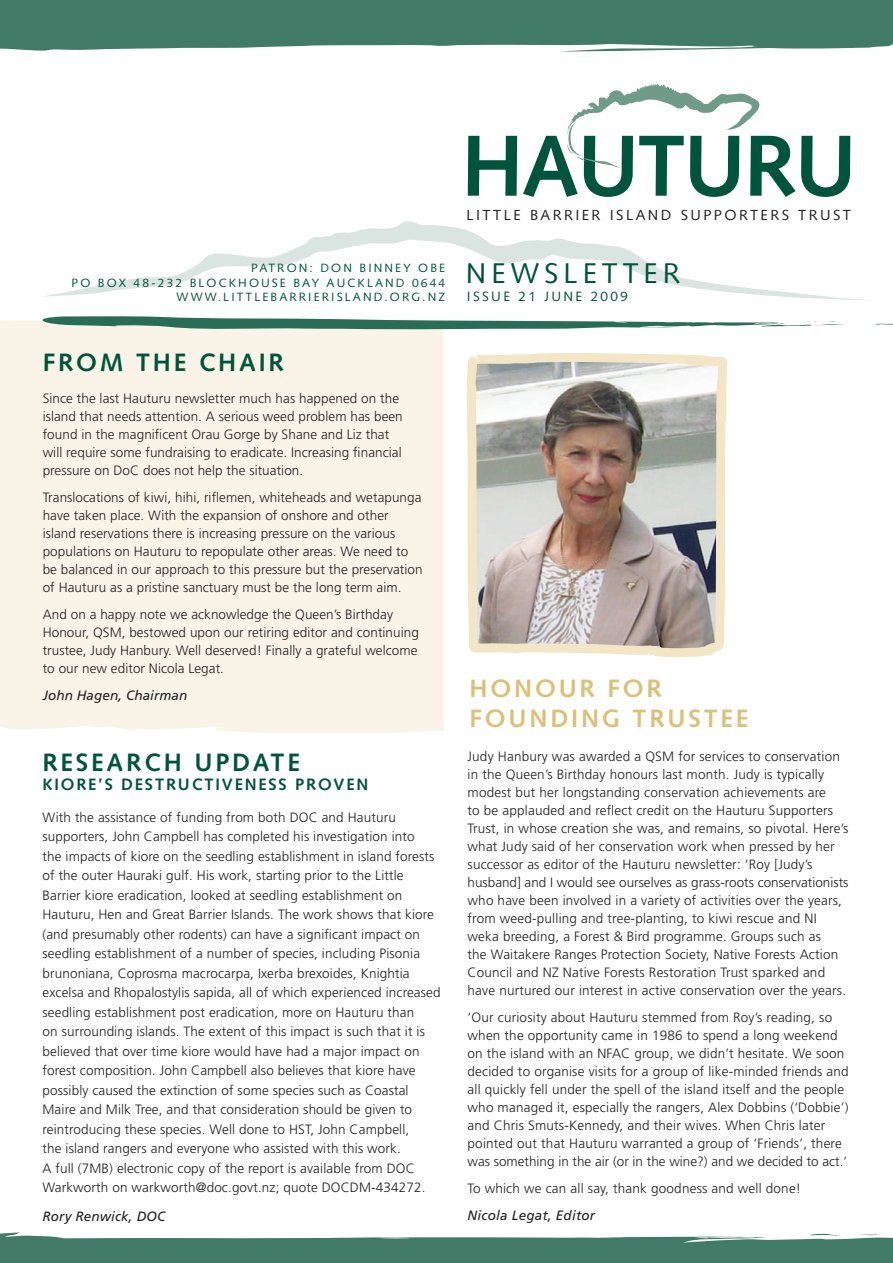
<style>
.page{position:relative;width:893px;height:1263px;background:#fff}
.page>*{position:absolute;margin:0;border:0;box-sizing:border-box;transform-origin:0 0}
.t1{font:28.5px "Syntax";letter-spacing:.175em;color:#00543c}
.t2{font:700 25.2px "Syntax";letter-spacing:.11em;color:#00543c}
.t3{font:700 25.2px/30.2px "Syntax";letter-spacing:.11em;color:#dbc079}
.t4{font:700 16.5px "Syntax";letter-spacing:.11em;color:#00543c}
.t5{font:14.55px "Syntax";letter-spacing:.165em;color:#231f20}
.t6{font:300 13.5px/18px "Frutiger";letter-spacing:.01em;color:#231f20}
.t7{font:italic 13.5px "Frutiger";letter-spacing:.01em;color:#231f20}
.t8{font:13.5px "Syntax";letter-spacing:.175em;color:#00543c}
.t9{font:12px/14.5px "Syntax";letter-spacing:.175em;color:#00543c;text-align:right}
</style>
<div class="page">
<svg style="left:44px;top:221px;width:819px;height:79px"></svg>
<svg style="left:468px;top:136px;width:49px;height:60px"></svg>
<svg style="left:523px;top:84px;width:327px;height:113px"></svg>
<svg style="left:0;top:1232px;width:893px;height:31px"></svg>
<div style="left:0;top:320px;width:444px;height:412px;background:#f9f4e7"></div>
<svg style="left:0;top:0;width:893px;height:52px;background:#528775"></svg>
<svg style="left:875px;top:323px;width:18px;height:2px"></svg>
<svg style="left:30px;top:316px;width:816px;height:15px"></svg>
<img style="left:460px;top:317px;width:271px;height:341px">
<p class="t9" style="left:251px;top:261px;width:126px">PATRON : DON BINN</p>
<p class="t9" style="left:395px;top:261px;width:50px">EY OBE</p>
<p class="t9" style="left:72px;top:275px;width:324px">PO BOX 48-232 BLOCKHOUSE BAY AUCKLAND</p>
<p class="t9" style="left:177px;top:275px;width:270px">0644<br>WWW.LI TTLEB ARRI ERI SLAND .ORG.N Z</p>
<h2 class="t2" style="left:43px;top:348px;width:243px">FROM THE CHAIR</h2>
<p class="t6" style="left:43px;top:389px;width:362px">Since the last Hauturu newsletter much has happened on the island that needs attention. A serious weed problem has been found in the magnificent orau Gorge by Shane and Liz that will require some fundraising to eradicate. Increasing financial pressure on DoC does not help the situation.</p>
<p class="t6" style="left:43px;top:488px;width:381px">Translocations of kiwi, hihi, riflemen, whiteheads and wetapunga have taken place. With the expansion of onshore and other island reservations there is increasing pressure on the various populations on Hauturu to repopulate other areas. We need to be balanced in our approach to this pressure but the preservation of Hauturu as a pristine sanctuary must be the long term aim.</p>
<p class="t6" style="left:43px;top:605px;width:378px">And on a happy note we acknowledge the Queen’s Birthday Honour, QSM, bestowed upon our retiring editor and continuing trustee, Judy Hanbury. Well deserved! Finally a grateful welcome to our new editor Nicola Legat.</p>
<p class="t7" style="left:43px;top:687px;width:146px">John Hagen, Chairman</p>
<h2 class="t2" style="left:43px;top:748px;width:68px">RESEARCH</h2>
<h2 class="t2" style="left:194px;top:748px;width:75px">UPDATE</h2>
<p class="t4" style="left:43px;top:775px;width:23px">KIORE</p>
<p class="t4" style="left:98px;top:775px;width:69px">’S DESTRUCTI</p>
<p class="t4" style="left:222px;top:775px;width:148px">VENESS PROVEN</p>
<p class="t6" style="left:43px;top:807px;width:400px;line-height:19.5px">With the assistance of funding from both DOC and Hauturu supporters, John Campbell has completed his investigation into<br>the impacts of kiore on the seedling establishment in island forests of the outer Hauraki gulf. His work, starting prior to the Little Barrier kiore eradication, looked at seedling establishment on Hauturu, Hen and Great Barrier Islands. The work shows that kiore (and presumably other rodents) can have a significant impact on seedling establishment of a number of species, including Pisonia brunoniana, Coprosma macrocarpa, Ixerba brexoides, Knightia excelsa and Rhopalostylis sapida, all of which experienced increased seedling establishment post eradication, more on Hauturu than<br>on surrounding islands. The extent of this impact is such that it is believed that over time kiore would have had a major impact on forest composition. John Campbell also believes that kiore have possibly caused the extinction of some species such as Coastal Maire and Milk Tree, and that consideration should be given to reintroducing these species. Well done to HST, John Campbell,<br>the island rangers and everyone who assisted with this work.<br>A full (7m B) electronic copy of the report is available from DOC Warkworth on warkworth@doc.govt.nz; quote DOCDM-434272.</p>
<p class="t7" style="left:43px;top:1208px;width:124px">Rory Renwick, DOC</p>
<p class="t5" style="left:466px;top:206px;width:386px">LITTLE BARRIER ISLAND SUPPORTERS TRUST</p>
<h1 class="t1" style="left:466px;top:257px;width:216px">NEWSLETTER</h1>
<p class="t8" style="left:467px;top:289px;width:162px">ISSUE 21 JUN E 2009</p>
<h2 class="t3" style="left:470px;top:673px;width:86px">HONOUR</h2>
<h2 class="t3" style="left:470px;top:673px;width:250px;text-indent:138px">FOR<br>FOU NDING TRUSTEE</h2>
<p class="t6" style="left:468px;top:747px;width:382px">Judy Hanbury was awarded a QSM for services to conservation in the Queen’s Birthday honours last month. Judy is typically modest but her longstanding conservation achievements are<br>to be applauded and reflect credit on the Hauturu Supporters Trust, in whose creation she was, and remains, so pivotal. Here’s what Judy said of her conservation work when pressed by her successor as editor of the Hauturu newsletter: ‘Roy [Judy’s husband] and I would see ourselves as grass-roots conservationists who have been involved in a variety of activities over the years, from weed-pulling and tree-planting, to kiwi rescue and NI weka breeding, a Forest &amp; Bird programme. Groups such as<br>the Waitakere Ranges Protection Society, Native Forests Action Council and NZ Native Forests Restoration Trust sparked and have nurtured our interest in active conservation over the years.</p>
<p class="t6" style="left:468px;top:1008px;width:383px">‘Our curiosity about Hauturu stemmed from Roy’s reading, so when the opportunity came in 1986 to spend a long weekend on the island with an NFAC group, we didn’t hesitate. We soon decided to organise visits for a group of like-minded friends and all quickly fell under the spell of the island itself and the people who managed it, especially the rangers, Alex Dobbins (‘Dobbie’) and Chris Smuts-Kennedy, and their wives. When Chris later pointed out that Hauturu warranted a group of ‘Friends’, there was something in the air (or in the wine?) and we decided to act.’</p>
<p class="t6" style="left:468px;top:1179px;width:335px">To which we can all say, thank goodness and well done!</p>
<p class="t7" style="left:468px;top:1207px;width:129px">Nicola Legat, Editor</p>
</div>
